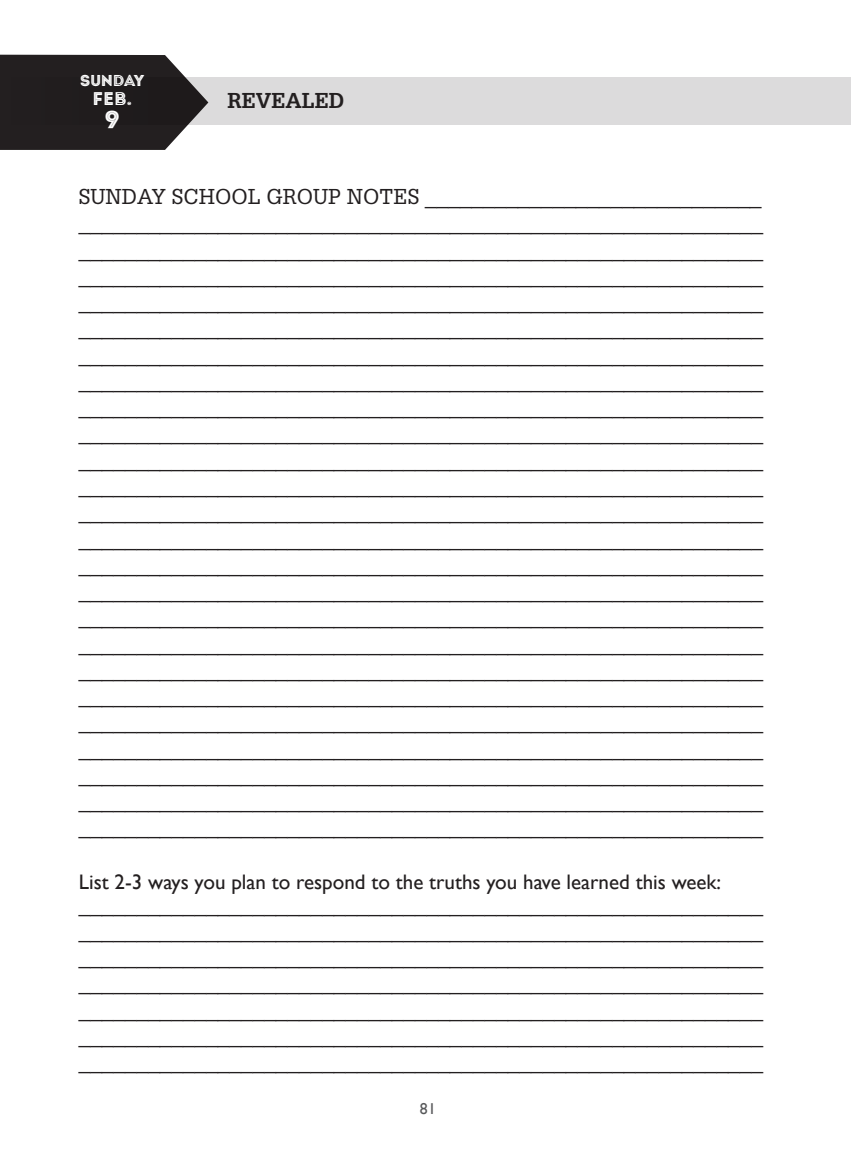
<style>
.page{position:relative;width:851px;height:1166px;background:#fff}
.page>*{position:absolute;margin:0;border:0;box-sizing:border-box;transform-origin:0 0}
.Week_of{font:24.5px "Intro Inline";color:#fff}
.Text{font:21px/26.2px "Gill Sans";color:#231f20;text-align:justify}
.Text-2{font:700 21px "Glypha LT Std";color:#231f20}
.Week_of-2{font:18.38px "Intro Inline";color:#fff}
.Week_of-3{font:15.75px "Intro Inline";letter-spacing:-.025em;color:#fff}
.t1{font:15.75px "Gill Sans";color:#57585a}
.s1{font-family:"Glypha LT Std"}
</style>
<div class="page">
<svg style="left:0;top:55px;width:188px;height:95px;background:#312d2e"></svg>
<svg style="left:0;top:77px;width:850px;height:48px;background:#afadae"></svg>
<p class="Week_of-3" style="left:80px;top:71px;width:66px">SUNDAY</p>
<p class="Week_of-2" style="left:93px;top:88px;width:41px">FEB.</p>
<p class="Week_of" style="left:105px;top:105px;width:16px">9</p>
<p class="Text-2" style="left:227px;top:88px;width:118px">REVEALED</p>
<p class="Text" style="left:79px;top:184px;width:685px"><span class="s1">SUNDAY SCHOOL GROUP NOTES</span> _____________________________ ___________________________________________________________ ___________________________________________________________ ___________________________________________________________ ___________________________________________________________ ___________________________________________________________ ___________________________________________________________ ___________________________________________________________ ___________________________________________________________ ___________________________________________________________ ___________________________________________________________ ___________________________________________________________ ___________________________________________________________ ___________________________________________________________ ___________________________________________________________ ___________________________________________________________ ___________________________________________________________ ___________________________________________________________ ___________________________________________________________ ___________________________________________________________ ___________________________________________________________ ___________________________________________________________ ___________________________________________________________ ___________________________________________________________ ___________________________________________________________</p>
<p class="Text" style="left:79px;top:869px;width:644px">List 2-3 ways you plan to respond to the truths you have learned this week:</p>
<p class="Text" style="left:79px;top:891px;width:685px">___________________________________________________________ ___________________________________________________________ ___________________________________________________________ ___________________________________________________________ ___________________________________________________________ ___________________________________________________________ ___________________________________________________________</p>
<p class="t1" style="left:420px;top:1099px;width:18px">81</p>
</div>
